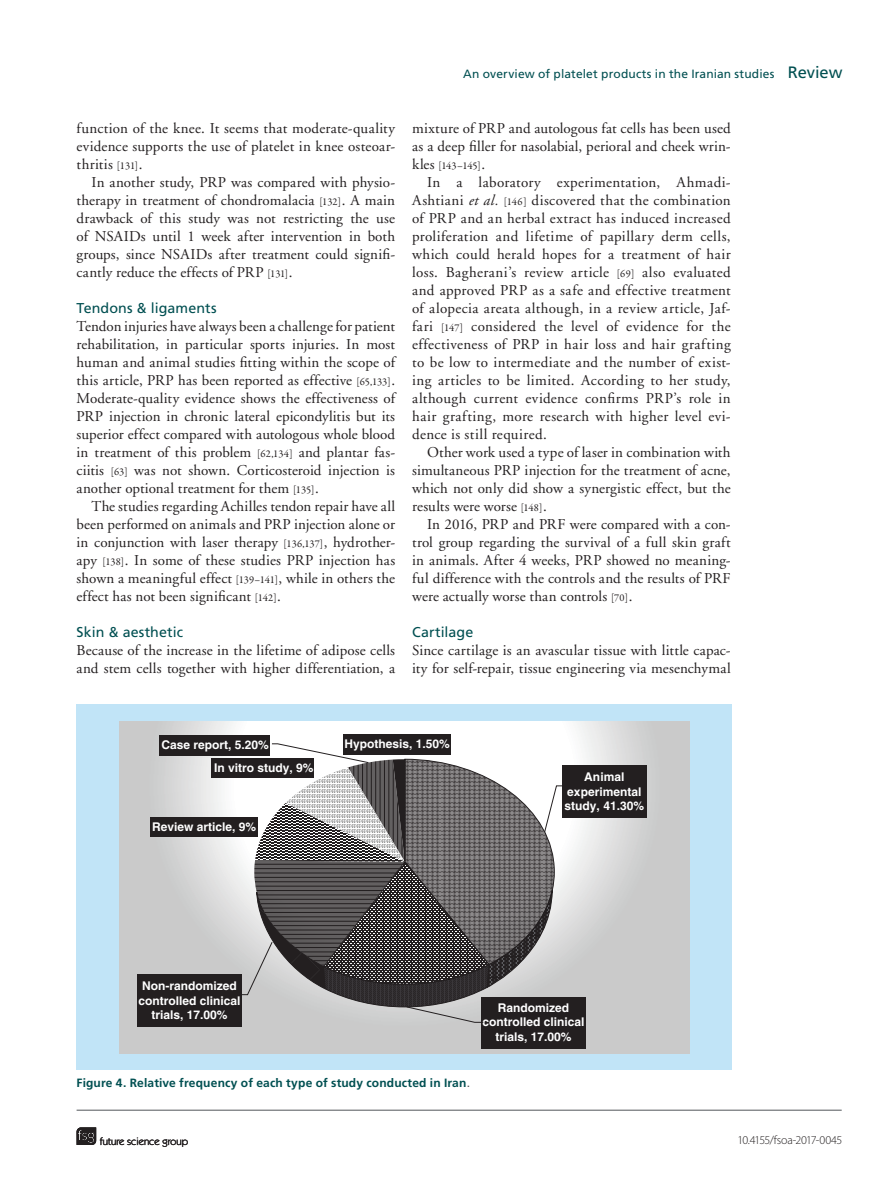
<style>
.page{position:relative;width:885px;height:1191px;background:#fff}
.page>*{position:absolute;margin:0;border:0;box-sizing:border-box;transform-origin:0 0}
.t1{font:15px/18px "Adobe Garamond";letter-spacing:.01em;color:#231f20;text-align:justify}
.t2{font:14.25px "Frutiger";letter-spacing:.005em;color:#004f51}
.t3{font:700 12px/14.4px "Helvetica LT Std";color:#fff;text-align:center}
.t4{font:700 12px "Frutiger";letter-spacing:.015em;color:#004f51}
.t5{font:12px "Frutiger";letter-spacing:.01em;color:#004f51}
.t6{font:300 12px "Myriad Pro";letter-spacing:-.05em;color:#231f20}
.t7{font:10.5px "Itc Kabel";color:#231f20}
.t8{font:10.5px "Garamond Premr Pro";letter-spacing:-.02em;color:#231f20}
.s1{font-size:16.5px}
.s2{font-family:"Garamond Premr Pro";font-size:10.5px}
.s3{font-family:"Adobe Garamond";font-size:15px}
.s4{font-style:italic}
.s5{font-weight:400;color:#52555a}
</style>
<div class="page">
<hr style="left:77px;top:1109px;width:764px;height:1px;background:#52555a">
<svg style="left:77px;top:1127px;width:19px;height:18px"></svg>
<div style="left:77px;top:704px;width:654px;height:366px;background:#c1e4f7"></div>
<svg style="left:119px;top:721px;width:570px;height:332px;background:#d3d3d3"></svg>
<div style="left:137px;top:974px;width:104px;height:53px;background:#231f20"></div>
<div style="left:481px;top:997px;width:104px;height:51px;background:#231f20"></div>
<div style="left:562px;top:766px;width:84px;height:52px;background:#231f20"></div>
<div style="left:343px;top:734px;width:108px;height:20px;background:#231f20"></div>
<div style="left:150px;top:817px;width:107px;height:20px;background:#231f20"></div>
<div style="left:211px;top:758px;width:103px;height:20px;background:#231f20"></div>
<div style="left:160px;top:735px;width:110px;height:20px;background:#231f20"></div>
<svg style="left:239px;top:743px;width:324px;height:280px"></svg>
<svg style="left:254px;top:758px;width:301px;height:249px;background:#787676"></svg>
<p class="t5" style="left:463px;top:67px;width:380px">An overview of platelet products in the Iranian studies <span class="s1">Review</span></p>
<p class="t1" style="left:77px;top:119px;width:320px">function of the knee. It seems that moderate-quality evidence supports the use of platelet in knee osteoar&shy;thritis <span class="s2">[131]</span>.</p>
<p class="t1" style="left:77px;top:173px;width:320px;text-indent:15px">In another study, PRP was compared with physio&shy;therapy in treatment of chondromalacia <span class="s2">[132]</span>. A main drawback of this study was not restricting the use of NSAIDs until 1 week after intervention in both groups, since NSAIDs after treatment could signifi&shy;cantly reduce the effects of PRP <span class="s2">[131]</span>.</p>
<p class="t2" style="left:77px;top:299px;width:141px">Tendons &amp; ligaments</p>
<p class="t1" style="left:77px;top:317px;width:320px">Tendon injuries have always been a challenge for patient rehabilitation, in particular sports injuries. In most human and animal studies fitting within the scope of this article, PRP has been reported as effective <span class="s2">[65,133]</span>.<br>Moderate-quality evidence shows the effectiveness of PRP injection in chronic lateral epicondylitis but its superior effect compared with autologous whole blood in treatment of this problem <span class="s2">[62,134]</span> and plantar fas&shy;ciitis <span class="s2">[63]</span> was not shown. Corticosteroid injection is another optional treatment for them <span class="s2">[135]</span>.</p>
<p class="t1" style="left:77px;top:497px;width:320px;text-indent:15px">The studies regarding Achilles tendon repair have all been performed on animals and PRP injection alone or in conjunction with laser therapy <span class="s2">[136,137]</span>, hydrother&shy;apy <span class="s2">[138]</span>. In some of these studies PRP injection has shown a meaningful effect <span class="s2">[139–141]</span>, while in others the effect has not been significant <span class="s2">[142]</span>.</p>
<p class="t2" style="left:77px;top:623px;width:108px">Skin &amp; aesthetic</p>
<p class="t1" style="left:77px;top:641px;width:320px">Because of the increase in the lifetime of adipose cells and stem cells together with higher differentiation, a</p>
<p class="t1" style="left:412px;top:119px;width:320px">mixture of PRP and autologous fat cells has been used as a deep filler for nasolabial, perioral and cheek wrin-</p>
<p class="t8" style="left:412px;top:159px;width:75px"><span class="s3">kles</span> [143–145]<span class="s3">.</span></p>
<p class="t1" style="left:412px;top:173px;width:320px;text-indent:15px">In a laboratory experimentation, Ahmadi-Ashtiani <span class="s4">et al.</span> <span class="s2">[146]</span> discovered that the combination of PRP and an herbal extract has induced increased proliferation and lifetime of papillary derm cells, which could herald hopes for a treatment of hair loss. Bagherani’s review article <span class="s2">[69]</span> also evaluated and approved PRP as a safe and effective treatment of alopecia areata although, in a review article, Jaf&shy;fari <span class="s2">[147]</span> considered the level of evidence for the effectiveness of PRP in hair loss and hair grafting to be low to intermediate and the number of exist&shy;ing articles to be limited. According to her study, although current evidence confirms PRP’s role in hair grafting, more research with higher level evi&shy;dence is still required.</p>
<p class="t1" style="left:412px;top:443px;width:320px;text-indent:15px">Other work used a type of laser in combination with simultaneous PRP injection for the treatment of acne, which not only did show a synergistic effect, but the results were worse <span class="s2">[148]</span>.</p>
<p class="t1" style="left:412px;top:515px;width:320px;text-indent:15px">In 2016, PRP and PRF were compared with a con&shy;trol group regarding the survival of a full skin graft in animals. After 4 weeks, PRP showed no meaning&shy;ful difference with the controls and the results of PRF were actually worse than controls <span class="s2">[70]</span>.</p>
<p class="t2" style="left:412px;top:623px;width:63px">Cartilage</p>
<p class="t1" style="left:412px;top:641px;width:320px">Since cartilage is an avascular tissue with little capac&shy;ity for self-repair, tissue engineering via mesenchymal</p>
<p class="t3" style="left:214px;top:733px;width:101px;line-height:22.8px;text-align:left;text-indent:-53px">Case report, 5.20%<br>In vitro study, 9%</p>
<p class="t3" style="left:152px;top:819px;width:106px">Review article, 9%</p>
<p class="t3" style="left:344px;top:736px;width:107px">Hypothesis, 1.50%</p>
<p class="t3" style="left:564px;top:769px;width:81px">Animal experimental study, 41.30%</p>
<p class="t3" style="left:138px;top:978px;width:104px">Non-randomized controlled clinical trials, 17.00%</p>
<p class="t3" style="left:482px;top:1000px;width:104px">Randomized controlled clinical trials, 17.00%</p>
<p class="t4" style="left:77px;top:1076px;width:395px">Figure 4. Relative frequency of each type of study conducted in Iran<span class="s5">.</span></p>
<p class="t7" style="left:100px;top:1135px;width:90px">future science group</p>
<p class="t6" style="left:737px;top:1133px;width:106px">10.4155/fsoa-2017-0045</p>
</div>
